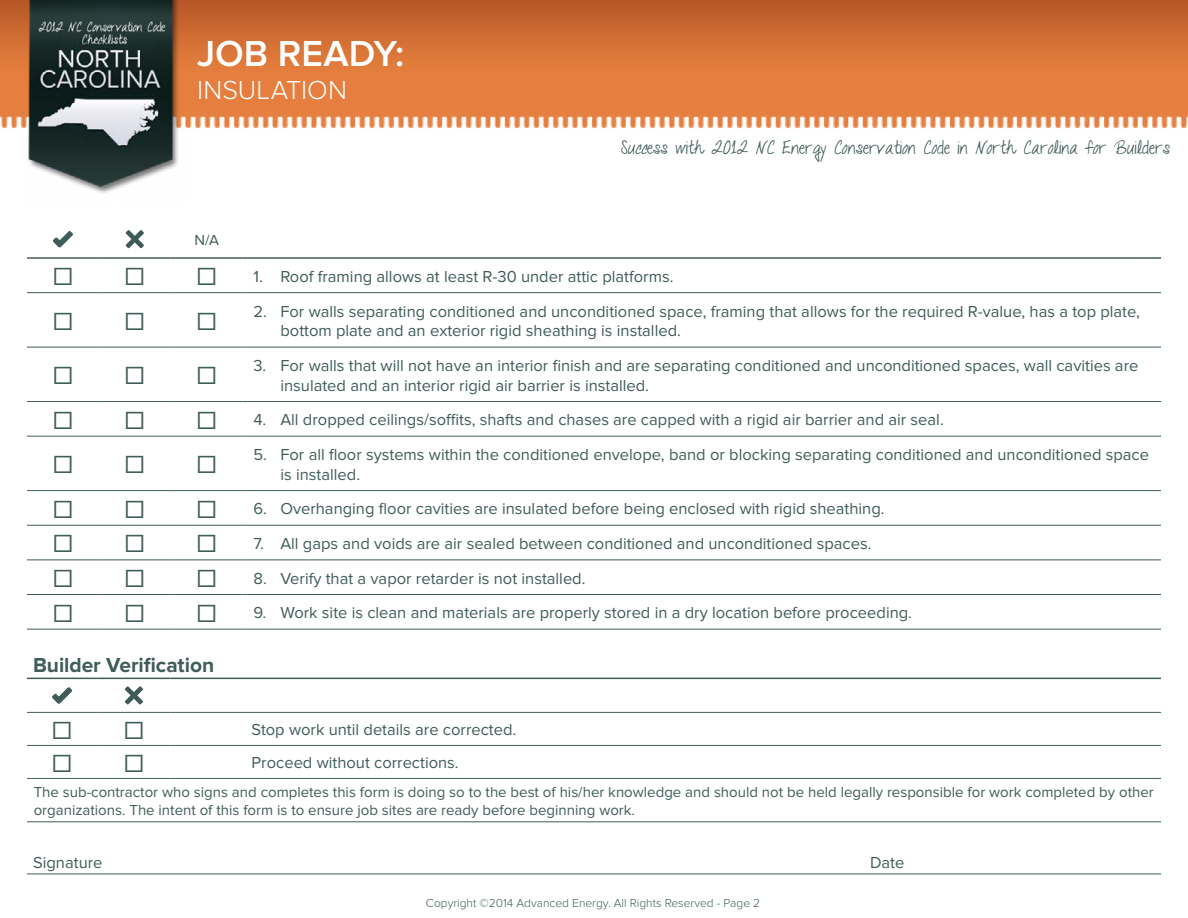
<style>
.page{position:relative;width:1188px;height:918px;background:#fff}
.page>*{position:absolute;margin:0;border:0;box-sizing:border-box;transform-origin:0 0}
.Page_Header{font:600 37.5px "Proxima Nova";color:#fff}
.t1{font:30px "Proxima Nova";color:#405d59}
.Page_Subheader{font:300 27px "Proxima Nova";letter-spacing:.005em;color:#fff}
.t2{font:700 21px "Proxima Nova";letter-spacing:-.005em;color:#405d59}
.t3{font:18px "Talkingtothe Moon";color:#405d59}
.Self-Check_Text{font:16.5px/19.8px "Proxima Nova";color:#405d59}
.t4{font:15px/18px "Proxima Nova";color:#405d59}
.t5{font:300 12px "Proxima Nova";color:#405d59}
</style>
<div class="page">
<img style="left:27px;top:0;width:1161px;height:874px">
<img style="left:0;top:0;width:200px;height:209px">
<hr style="left:27px;top:292px;width:72px;height:1px;background:#405d59">
<hr style="left:99px;top:292px;width:72px;height:1px;background:#405d59">
<hr style="left:171px;top:292px;width:72px;height:1px;background:#405d59">
<hr style="left:243px;top:292px;width:918px;height:1px;background:#405d59">
<hr style="left:27px;top:347px;width:72px;height:1px;background:#405d59">
<hr style="left:99px;top:347px;width:72px;height:1px;background:#405d59">
<hr style="left:171px;top:347px;width:72px;height:1px;background:#405d59">
<hr style="left:243px;top:347px;width:918px;height:1px;background:#405d59">
<hr style="left:27px;top:401px;width:72px;height:1px;background:#405d59">
<hr style="left:99px;top:401px;width:72px;height:1px;background:#405d59">
<hr style="left:171px;top:401px;width:72px;height:1px;background:#405d59">
<hr style="left:243px;top:401px;width:918px;height:1px;background:#405d59">
<hr style="left:27px;top:436px;width:72px;height:1px;background:#405d59">
<hr style="left:99px;top:436px;width:72px;height:1px;background:#405d59">
<hr style="left:171px;top:436px;width:72px;height:1px;background:#405d59">
<hr style="left:243px;top:436px;width:918px;height:1px;background:#405d59">
<hr style="left:27px;top:490px;width:72px;height:1px;background:#405d59">
<hr style="left:99px;top:490px;width:72px;height:1px;background:#405d59">
<hr style="left:171px;top:490px;width:72px;height:1px;background:#405d59">
<hr style="left:243px;top:490px;width:918px;height:1px;background:#405d59">
<hr style="left:27px;top:525px;width:72px;height:1px;background:#405d59">
<hr style="left:99px;top:525px;width:72px;height:1px;background:#405d59">
<hr style="left:171px;top:525px;width:72px;height:1px;background:#405d59">
<hr style="left:243px;top:525px;width:918px;height:1px;background:#405d59">
<hr style="left:27px;top:560px;width:72px;height:1px;background:#405d59">
<hr style="left:99px;top:560px;width:72px;height:1px;background:#405d59">
<hr style="left:171px;top:560px;width:72px;height:1px;background:#405d59">
<hr style="left:243px;top:560px;width:918px;height:1px;background:#405d59">
<hr style="left:27px;top:594px;width:72px;height:1px;background:#405d59">
<hr style="left:99px;top:594px;width:72px;height:1px;background:#405d59">
<hr style="left:171px;top:594px;width:72px;height:1px;background:#405d59">
<hr style="left:243px;top:594px;width:918px;height:1px;background:#405d59">
<hr style="left:27px;top:629px;width:72px;height:1px;background:#405d59">
<hr style="left:99px;top:629px;width:72px;height:1px;background:#405d59">
<hr style="left:171px;top:629px;width:72px;height:1px;background:#405d59">
<hr style="left:243px;top:629px;width:918px;height:1px;background:#405d59">
<hr style="left:27px;top:257px;width:72px;height:2px;background:#405d59">
<hr style="left:99px;top:257px;width:72px;height:2px;background:#405d59">
<hr style="left:171px;top:257px;width:72px;height:2px;background:#405d59">
<hr style="left:243px;top:257px;width:918px;height:2px;background:#405d59">
<svg style="left:52px;top:218px;width:21px;height:31px"></svg>
<svg style="left:124px;top:218px;width:21px;height:32px"></svg>
<hr style="left:27px;top:712px;width:70px;height:1px;background:#405d59">
<hr style="left:97px;top:712px;width:74px;height:1px;background:#405d59">
<hr style="left:171px;top:712px;width:72px;height:1px;background:#405d59">
<hr style="left:243px;top:712px;width:621px;height:1px;background:#405d59">
<hr style="left:864px;top:712px;width:297px;height:1px;background:#405d59">
<hr style="left:27px;top:745px;width:70px;height:1px;background:#405d59">
<hr style="left:97px;top:745px;width:74px;height:1px;background:#405d59">
<hr style="left:171px;top:745px;width:72px;height:1px;background:#405d59">
<hr style="left:243px;top:745px;width:621px;height:1px;background:#405d59">
<hr style="left:864px;top:745px;width:297px;height:1px;background:#405d59">
<hr style="left:27px;top:778px;width:70px;height:1px;background:#405d59">
<hr style="left:97px;top:778px;width:74px;height:1px;background:#405d59">
<hr style="left:171px;top:778px;width:72px;height:1px;background:#405d59">
<hr style="left:243px;top:778px;width:621px;height:1px;background:#405d59">
<hr style="left:864px;top:778px;width:297px;height:1px;background:#405d59">
<hr style="left:27px;top:821px;width:70px;height:1px;background:#405d59">
<hr style="left:97px;top:821px;width:74px;height:1px;background:#405d59">
<hr style="left:171px;top:821px;width:72px;height:1px;background:#405d59">
<hr style="left:243px;top:821px;width:621px;height:1px;background:#405d59">
<hr style="left:864px;top:821px;width:297px;height:1px;background:#405d59">
<hr style="left:27px;top:874px;width:70px;height:1px;background:#405d59">
<hr style="left:97px;top:874px;width:74px;height:1px;background:#405d59">
<hr style="left:171px;top:874px;width:72px;height:1px;background:#405d59">
<hr style="left:243px;top:874px;width:621px;height:1px;background:#405d59">
<hr style="left:864px;top:874px;width:297px;height:1px;background:#405d59">
<hr style="left:27px;top:678px;width:70px;height:1px;background:#405d59">
<hr style="left:97px;top:678px;width:74px;height:1px;background:#405d59">
<hr style="left:171px;top:678px;width:72px;height:1px;background:#405d59">
<hr style="left:243px;top:678px;width:621px;height:1px;background:#405d59">
<hr style="left:864px;top:678px;width:297px;height:1px;background:#405d59">
<svg style="left:52px;top:679px;width:21px;height:27px"></svg>
<svg style="left:123px;top:679px;width:21px;height:27px"></svg>
<p class="Page_Header" style="left:197px;top:36px;width:208px">JOB READY:</p>
<p class="Page_Subheader" style="left:197px;top:78px;width:151px">INSULATION</p>
<p class="t4" style="left:194px;top:232px;width:26px">N/A</p>
<p class="t3" style="left:621px;top:137px;width:551px">Success with 2012 NC Energy Conservation Code in North Carolina for Builders</p>
<p class="t1" style="left:53px;top:262px;width:21px">☐</p>
<p class="t1" style="left:125px;top:262px;width:21px">☐</p>
<p class="t1" style="left:197px;top:262px;width:21px">☐</p>
<p class="Self-Check_Text" style="left:253px;top:267px;width:422px">1. Roof framing allows at least R-30 under attic platforms.</p>
<p class="t1" style="left:53px;top:306px;width:21px">☐</p>
<p class="t1" style="left:125px;top:306px;width:21px">☐</p>
<p class="t1" style="left:197px;top:306px;width:21px">☐</p>
<p class="Self-Check_Text" style="left:280px;top:302px;width:861px;text-indent:-27px">2. For walls separating conditioned and unconditioned space, framing that allows for the required R-value, has a top plate, bottom plate and an exterior rigid sheathing is installed.</p>
<p class="t1" style="left:53px;top:360px;width:21px">☐</p>
<p class="t1" style="left:125px;top:360px;width:21px">☐</p>
<p class="t1" style="left:197px;top:360px;width:21px">☐</p>
<p class="Self-Check_Text" style="left:280px;top:356px;width:859px;text-indent:-27px">3. For walls that will not have an interior finish and are separating conditioned and unconditioned spaces, wall cavities are insulated and an interior rigid air barrier is installed.</p>
<p class="t1" style="left:53px;top:405px;width:21px">☐</p>
<p class="t1" style="left:125px;top:405px;width:21px">☐</p>
<p class="t1" style="left:197px;top:405px;width:21px">☐</p>
<p class="Self-Check_Text" style="left:253px;top:411px;width:692px">4. All dropped ceilings/soffits, shafts and chases are capped with a rigid air barrier and air seal.</p>
<p class="t1" style="left:53px;top:449px;width:21px">☐</p>
<p class="t1" style="left:125px;top:449px;width:21px">☐</p>
<p class="t1" style="left:197px;top:449px;width:21px">☐</p>
<p class="Self-Check_Text" style="left:280px;top:445px;width:870px;text-indent:-27px">5. For all floor systems within the conditioned envelope, band or blocking separating conditioned and unconditioned space is installed.</p>
<p class="t1" style="left:53px;top:494px;width:21px">☐</p>
<p class="t1" style="left:125px;top:494px;width:21px">☐</p>
<p class="t1" style="left:197px;top:494px;width:21px">☐</p>
<p class="Self-Check_Text" style="left:253px;top:500px;width:633px">6. Overhanging floor cavities are insulated before being enclosed with rigid sheathing.</p>
<p class="t1" style="left:53px;top:529px;width:21px">☐</p>
<p class="t1" style="left:125px;top:529px;width:21px">☐</p>
<p class="t1" style="left:197px;top:529px;width:21px">☐</p>
<p class="Self-Check_Text" style="left:253px;top:534px;width:620px">7. All gaps and voids are air sealed between conditioned and unconditioned spaces.</p>
<p class="t1" style="left:53px;top:563px;width:21px">☐</p>
<p class="t1" style="left:125px;top:563px;width:21px">☐</p>
<p class="t1" style="left:197px;top:563px;width:21px">☐</p>
<p class="Self-Check_Text" style="left:253px;top:569px;width:334px">8. Verify that a vapor retarder is not installed.</p>
<p class="t1" style="left:53px;top:598px;width:21px">☐</p>
<p class="t1" style="left:125px;top:598px;width:21px">☐</p>
<p class="t1" style="left:197px;top:598px;width:21px">☐</p>
<p class="Self-Check_Text" style="left:253px;top:604px;width:660px">9. Work site is clean and materials are properly stored in a dry location before proceeding.</p>
<p class="t2" style="left:33px;top:653px;width:183px">Builder Verification</p>
<p class="t1" style="left:52px;top:715px;width:21px">☐</p>
<p class="t1" style="left:124px;top:715px;width:21px">☐</p>
<p class="Self-Check_Text" style="left:252px;top:721px;width:266px">Stop work until details are corrected.</p>
<p class="t1" style="left:52px;top:748px;width:21px">☐</p>
<p class="t1" style="left:124px;top:748px;width:21px">☐</p>
<p class="Self-Check_Text" style="left:252px;top:754px;width:209px">Proceed without corrections.</p>
<p class="t4" style="left:34px;top:784px;width:1122px">The sub-contractor who signs and completes this form is doing so to the best of his/her knowledge and should not be held legally responsible for work completed by other organizations. The intent of this form is to ensure job sites are ready before beginning work.</p>
<p class="Self-Check_Text" style="left:33px;top:853px;width:71px">Signature</p>
<p class="Self-Check_Text" style="left:870px;top:853px;width:36px">Date</p>
<p class="t5" style="left:426px;top:898px;width:336px">Copyright ©2014 Advanced Energy. All Rights Reserved - Page 2</p>
</div>
